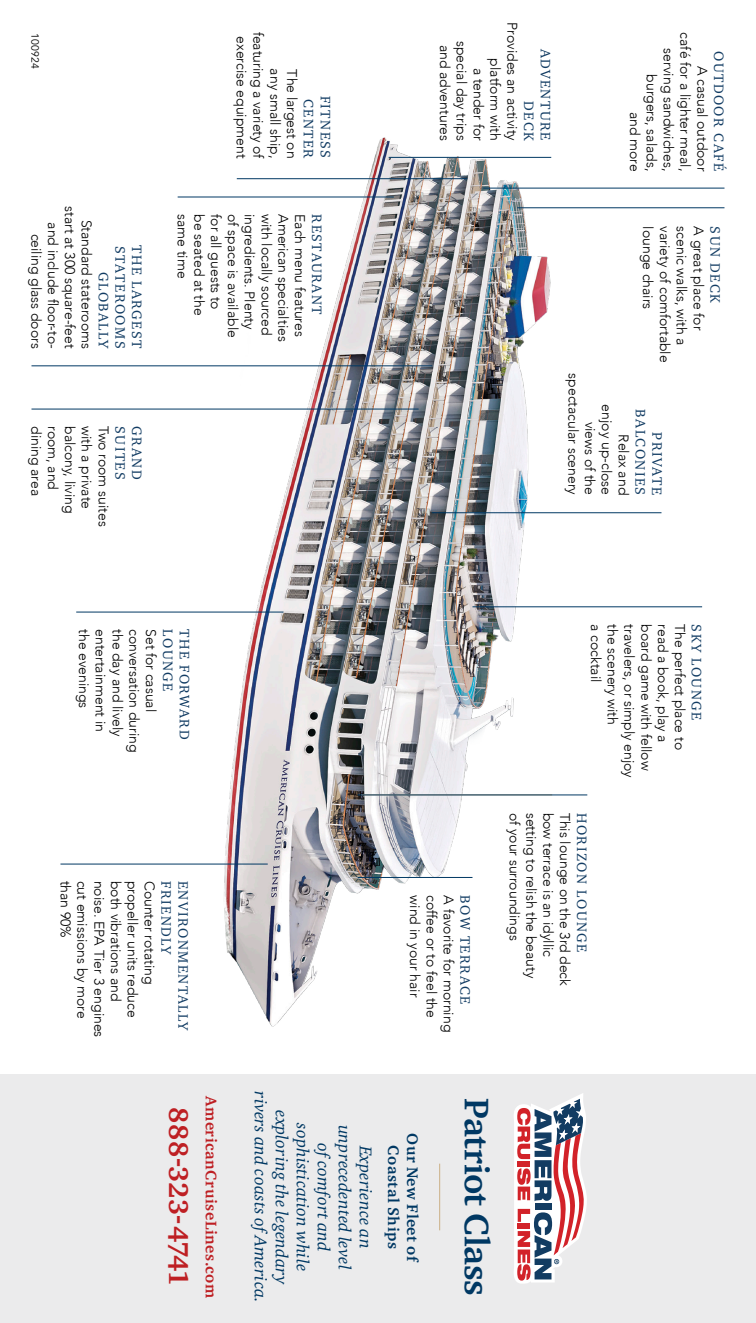
<style>
.page{position:relative;width:756px;height:1323px;background:#fff}
.page>*{position:absolute;margin:0;border:0;box-sizing:border-box;transform-origin:0 0}
.Cruise_Name__Itin_pg_0216{font:700 35px "Charter ITC Pro";letter-spacing:-.005em;color:#003863}
.Cruise_Name__Itin_pg_0216-2{font:700 28px "Charter ITC Pro";letter-spacing:-.015em;color:#be1f23}
.Cruise_Name__Itin_pg_0216-3{font:italic 17.5px/21px "Charter ITC Pro";letter-spacing:.01em;color:#003863;text-align:center}
.Cruise_Name__Itin_pg_0216-4{font:700 15.75px/18.9px "Charter ITC Pro";letter-spacing:.035em;color:#003863;text-align:center}
.Cruise_Name__Itin_pg_0216-5{font:700 15.75px "Charter ITC Pro";letter-spacing:.04em;color:#be1f23}
.t1{font:300 14px/16.8px "Avenir";color:#000;text-align:right}
.t2{font:14px "Charter ITC Pro";letter-spacing:.105em;color:#123c63}
.Body_Copy_0218{font:10.5px "Avenir";letter-spacing:.025em;color:#000}
.s1{font-family:"Charter ITC Pro";font-weight:400;color:#123c63}
</style>
<div class="page">
<div style="left:0;top:1075px;width:756px;height:248px;background:#ebebec"></div>
<svg style="left:514px;top:1123px;width:73px;height:161px"></svg>
<hr style="left:439px;top:1164px;width:1px;height:66px;background:#cbb086">
<img style="left:32px;top:137px;width:714px;height:986px">
<hr style="left:60px;top:864px;width:208px;height:1px;background:#003863">
<hr style="left:76px;top:612px;width:207px;height:1px;background:#003863">
<hr style="left:32px;top:409px;width:387px;height:1px;background:#003863">
<hr style="left:32px;top:365px;width:400px;height:1px;background:#003863">
<hr style="left:178px;top:197px;width:216px;height:1px;background:#003863">
<hr style="left:237px;top:178px;width:230px;height:1px;background:#003863">
<hr style="left:389px;top:157px;width:162px;height:1px;background:#003863">
<hr style="left:517px;top:207px;width:207px;height:1px;background:#003863">
<hr style="left:432px;top:512px;width:230px;height:1px;background:#003863">
<hr style="left:472px;top:606px;width:230px;height:1px;background:#003863">
<hr style="left:358px;top:794px;width:229px;height:1px;background:#003863">
<hr style="left:358px;top:877px;width:114px;height:1px;background:#003863">
<hr style="left:483px;top:188px;width:242px;height:1px;background:#003863">
<p class="Body_Copy_0218" style="left:41px;top:33px;width:38px;rotate:90deg">100924</p>
<p class="t1" style="left:267px;top:32px;width:129px;text-align:center;rotate:90deg">featuring a variety of exercise equipment</p>
<p class="t1" style="left:284px;top:68px;width:92px;rotate:90deg">any small ship,</p>
<p class="t1" style="left:300px;top:69px;width:90px;rotate:90deg">The largest on</p>
<p class="t2" style="left:318px;top:99px;width:61px;rotate:90deg">CENTER</p>
<p class="t2" style="left:334px;top:96px;width:64px;rotate:90deg">FITNESS</p>
<p class="t1" style="left:112px;top:206px;width:144px;rotate:90deg"><span class="s1">GLOBALLY<br></span>Standard staterooms start at 300 square-feet and include floor-to&shy;ceiling glass doors</p>
<p class="t1" style="left:191px;top:214px;width:66px;rotate:90deg">same time</p>
<p class="t1" style="left:208px;top:214px;width:103px;rotate:90deg">be seated at the</p>
<p class="t1" style="left:225px;top:214px;width:97px;rotate:90deg">for all guests to</p>
<p class="t1" style="left:241px;top:214px;width:125px;rotate:90deg">of space is available</p>
<p class="t1" style="left:258px;top:214px;width:117px;rotate:90deg">ingredients. Plenty</p>
<p class="t1" style="left:275px;top:214px;width:123px;rotate:90deg">with locally sourced</p>
<p class="t1" style="left:292px;top:214px;width:129px;rotate:90deg">American specialties</p>
<p class="t1" style="left:309px;top:214px;width:124px;rotate:90deg">Each menu features</p>
<p class="t2" style="left:326px;top:214px;width:102px;rotate:90deg">RESTAURANT</p>
<p class="t2" style="left:129px;top:246px;width:104px;rotate:90deg">STATEROOMS</p>
<p class="t2" style="left:146px;top:245px;width:105px;rotate:90deg">THE LARGEST</p>
<p class="t1" style="left:45px;top:426px;width:71px;rotate:90deg">dining area</p>
<p class="t1" style="left:62px;top:426px;width:65px;rotate:90deg">room, and</p>
<p class="t1" style="left:78px;top:426px;width:89px;rotate:90deg">balcony, living</p>
<p class="t1" style="left:95px;top:426px;width:84px;rotate:90deg">with a private</p>
<p class="t1" style="left:112px;top:426px;width:102px;rotate:90deg">Two room suites</p>
<p class="t2" style="left:129px;top:426px;width:55px;rotate:90deg">SUITES</p>
<p class="t2" style="left:146px;top:426px;width:55px;rotate:90deg">GRAND</p>
<p class="t1" style="left:554px;top:22px;width:120px;rotate:90deg"><span class="s1">ADVENTURE<br>DECK<br></span>Provides an activity platform with<br>a tender for special day trips and adventures</p>
<p class="t1" style="left:727px;top:32px;width:141px;rotate:90deg"><span class="s1">OUTDOOR CAFÉ<br></span>A casual outdoor<br>café for a lighter meal, serving sandwiches, burgers, salads,<br>and more</p>
<p class="t1" style="left:657px;top:226px;width:84px;rotate:90deg">lounge chairs</p>
<p class="t1" style="left:673px;top:226px;width:138px;rotate:90deg">variety of comfortable</p>
<p class="t1" style="left:690px;top:226px;width:121px;rotate:90deg">scenic walks, with a</p>
<p class="t1" style="left:707px;top:226px;width:106px;rotate:90deg">A great place for</p>
<p class="t2" style="left:724px;top:226px;width:78px;rotate:90deg">SUN DECK</p>
<p class="t1" style="left:666px;top:373px;width:123px;rotate:90deg"><span class="s1">PRIVATE<br>BALCONIES<br></span>Relax and<br>enjoy up-close views of the spectacular scenery</p>
<p class="t1" style="left:92px;top:629px;width:81px;rotate:90deg">the evenings</p>
<p class="t1" style="left:109px;top:629px;width:104px;rotate:90deg">entertainment in</p>
<p class="t1" style="left:126px;top:629px;width:109px;rotate:90deg">the day and lively</p>
<p class="t1" style="left:143px;top:629px;width:125px;rotate:90deg">conversation during</p>
<p class="t1" style="left:159px;top:629px;width:85px;rotate:90deg">Set for casual</p>
<p class="t2" style="left:177px;top:629px;width:64px;rotate:90deg">LOUNGE</p>
<p class="t2" style="left:193px;top:629px;width:112px;rotate:90deg">THE FORWARD</p>
<p class="t1" style="left:74px;top:881px;width:59px;rotate:90deg">than 90%</p>
<p class="t1" style="left:91px;top:881px;width:139px;rotate:90deg">cut emissions by more</p>
<p class="t1" style="left:108px;top:881px;width:158px;rotate:90deg">noise. EPA Tier 3 engines</p>
<p class="t1" style="left:124px;top:881px;width:122px;rotate:90deg">both vibrations and</p>
<p class="t1" style="left:141px;top:881px;width:138px;rotate:90deg">propeller units reduce</p>
<p class="t1" style="left:158px;top:881px;width:105px;rotate:90deg">Counter rotating</p>
<p class="t2" style="left:175px;top:881px;width:76px;rotate:90deg">FRIENDLY</p>
<p class="t2" style="left:192px;top:881px;width:151px;rotate:90deg">ENVIRONMENTALLY</p>
<p class="t1" style="left:423px;top:895px;width:103px;rotate:90deg">wind in your hair</p>
<p class="t1" style="left:440px;top:895px;width:124px;rotate:90deg">coffee or to feel the</p>
<p class="t1" style="left:457px;top:895px;width:138px;rotate:90deg">A favorite for morning</p>
<p class="t2" style="left:474px;top:895px;width:110px;rotate:90deg">BOW TERRACE</p>
<p class="t1" style="left:604px;top:624px;width:60px;rotate:90deg">a cocktail</p>
<p class="t1" style="left:621px;top:624px;width:102px;rotate:90deg">the scenery with</p>
<p class="t1" style="left:638px;top:624px;width:155px;rotate:90deg">travelers, or simply enjoy</p>
<p class="t1" style="left:655px;top:624px;width:148px;rotate:90deg">board game with fellow</p>
<p class="t1" style="left:671px;top:624px;width:120px;rotate:90deg">read a book, play a</p>
<p class="t1" style="left:688px;top:624px;width:127px;rotate:90deg">The perfect place to</p>
<p class="t2" style="left:705px;top:624px;width:97px;rotate:90deg">SKY LOUNGE</p>
<p class="t1" style="left:523px;top:813px;width:129px;rotate:90deg">of your surroundings</p>
<p class="t1" style="left:540px;top:813px;width:167px;rotate:90deg">setting to relish the beauty</p>
<p class="t1" style="left:557px;top:813px;width:146px;rotate:90deg">bow terrace is an idyllic</p>
<p class="t1" style="left:573px;top:813px;width:175px;rotate:90deg">This lounge on the 3rd deck</p>
<p class="t2" style="left:591px;top:813px;width:141px;rotate:90deg">HORIZON LOUNGE</p>
<p class="Cruise_Name__Itin_pg_0216-2" style="left:196px;top:1107px;width:181px;rotate:90deg">888-323-4741</p>
<p class="Cruise_Name__Itin_pg_0216-5" style="left:221px;top:1096px;width:203px;rotate:90deg">AmericanCruiseLines.com</p>
<p class="Cruise_Name__Itin_pg_0216-3" style="left:271px;top:1091px;width:214px;rotate:90deg">rivers and coasts ofAmerica.</p>
<p class="Cruise_Name__Itin_pg_0216-3" style="left:376px;top:1110px;width:179px;rotate:90deg">Experience an unprecedented level ofcomfort and sophistication while exploring the legendary</p>
<p class="Cruise_Name__Itin_pg_0216-4" style="left:422px;top:1133px;width:131px;rotate:90deg">Our New Fleet of<br>Coastal Ships</p>
<p class="Cruise_Name__Itin_pg_0216" style="left:498px;top:1098px;width:199px;rotate:90deg">Patriot Class</p>
</div>
